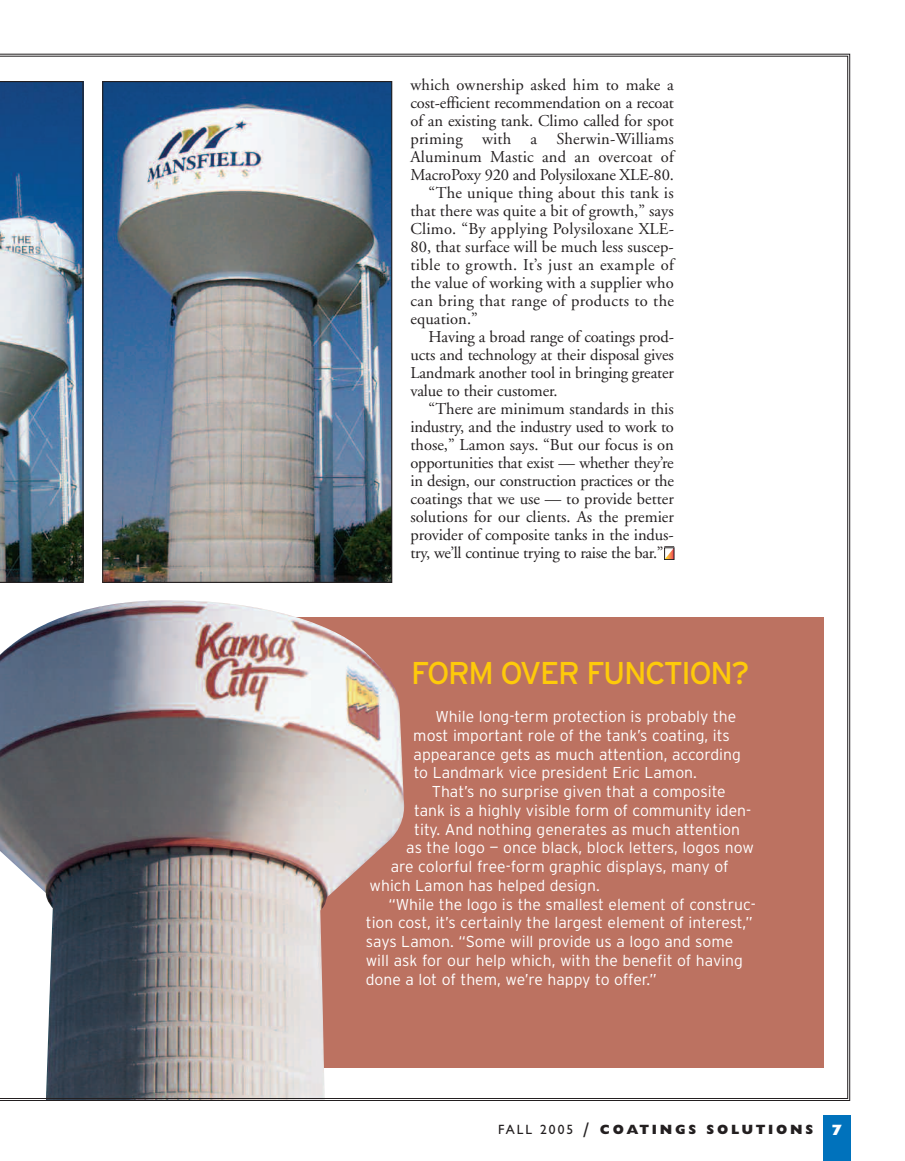
<style>
.page{position:relative;width:905px;height:1161px;background:#fff}
.page>*{position:absolute;margin:0;border:0;box-sizing:border-box;transform-origin:0 0}
.t1{font:31.5px "Interstate";letter-spacing:-.045em;color:#feca0a}
.t2{font:16.5px "Adobe Garamond";letter-spacing:-.005em;color:#231f20}
.t3{font:16.5px "Adobe Garamond";letter-spacing:.015em;color:#231f20}
.t4{font:16.5px "Adobe Garamond";letter-spacing:.025em;color:#231f20}
.t5{font:16.5px "Adobe Garamond";letter-spacing:.02em;color:#231f20}
.t6{font:300 15.75px/18.8px "Interstate";color:#fff}
.t7{font:800 13.5px "Gill Sans";letter-spacing:.205em;color:#231f20}
.s1{font-weight:400}
.s2{font-weight:400;font-size:21px}
.s3{font-size:15px;color:#fff}
</style>
<div class="page">
<div style="left:823px;top:1115px;width:27px;height:46px;background:#0072bc"></div>
<img style="left:0;top:56px;width:848px;height:1043px">
<p class="t2" style="left:410px;top:78px;width:265px">which ownership asked him to make a</p>
<p class="t2" style="left:410px;top:96px;width:265px">cost-efficient recommendation on a recoat</p>
<p class="t2" style="left:410px;top:114px;width:265px">of an existing tank. Climo called for spot</p>
<p class="t2" style="left:410px;top:132px;width:265px">priming with a Sherwin-Williams</p>
<p class="t2" style="left:410px;top:150px;width:265px">Aluminum Mastic and an overcoat of</p>
<p class="t2" style="left:410px;top:168px;width:265px">MacroPoxy 920 and Polysiloxane XLE-80.</p>
<p class="t3" style="left:428px;top:186px;width:247px">“The unique thing about this tank is</p>
<p class="t2" style="left:410px;top:204px;width:265px">that there was quite a bit of growth,” says</p>
<p class="t3" style="left:410px;top:222px;width:265px">Climo. “By applying Polysiloxane XLE-</p>
<p class="t2" style="left:410px;top:240px;width:265px">80, that surface will be much less suscep-</p>
<p class="t4" style="left:410px;top:258px;width:265px">tible to growth. It’s just an example of</p>
<p class="t2" style="left:410px;top:276px;width:265px">the value of working with a supplier who</p>
<p class="t5" style="left:410px;top:294px;width:265px">can bring that range of products to the</p>
<p class="t2" style="left:410px;top:312px;width:69px">equation.”</p>
<p class="t2" style="left:428px;top:330px;width:247px">Having a broad range of coatings prod-</p>
<p class="t2" style="left:410px;top:348px;width:265px">ucts and technology at their disposal gives</p>
<p class="t2" style="left:410px;top:366px;width:265px">Landmark another tool in bringing greater</p>
<p class="t2" style="left:410px;top:384px;width:149px">value to their customer.</p>
<p class="t2" style="left:428px;top:402px;width:247px">“There are minimum standards in this</p>
<p class="t2" style="left:410px;top:420px;width:265px">industry, and the industry used to work to</p>
<p class="t2" style="left:410px;top:438px;width:265px">those,” Lamon says. “But our focus is on</p>
<p class="t2" style="left:410px;top:456px;width:265px">opportunities that exist — whether they’re</p>
<p class="t2" style="left:410px;top:474px;width:265px">in design, our construction practices or the</p>
<p class="t2" style="left:410px;top:492px;width:265px">coatings that we use — to provide better</p>
<p class="t2" style="left:410px;top:510px;width:265px">solutions for our clients. As the premier</p>
<p class="t2" style="left:410px;top:528px;width:265px">provider of composite tanks in the indus-</p>
<p class="t2" style="left:410px;top:546px;width:254px">try, we’ll continue trying to raise the bar.”</p>
<h1 class="t1" style="left:411px;top:655px;width:340px">FORM OVER FUNCTION?</h1>
<p class="t6" style="left:413px;top:707px;width:329px;text-indent:22px">While long-term protection is probably the most important role of the tank’s coating, its appearance gets as much attention, according to Landmark vice president Eric Lamon.</p>
<p class="t6" style="left:432px;top:782px;width:295px">That’s no surprise given that a composite</p>
<p class="t6" style="left:414px;top:801px;width:338px">tank is a highly visible form of community iden-</p>
<p class="t6" style="left:414px;top:820px;width:327px">tity. And nothing generates as much attention</p>
<p class="t6" style="left:406px;top:839px;width:349px">as the logo — once black, block letters, logos now</p>
<p class="t6" style="left:391px;top:857px;width:339px">are colorful free-form graphic displays, many of</p>
<p class="t6" style="left:369px;top:876px;width:232px">which Lamon has helped design.</p>
<p class="t6" style="left:388px;top:895px;width:369px">“While the logo is the smallest element of construc-</p>
<p class="t6" style="left:366px;top:914px;width:389px">tion cost, it’s certainly the largest element of interest,”</p>
<p class="t6" style="left:366px;top:932px;width:369px">says Lamon. “Some will provide us a logo and some</p>
<p class="t6" style="left:366px;top:951px;width:378px">will ask for our help which, with the benefit of having</p>
<p class="t6" style="left:366px;top:970px;width:292px">done a lot of them, we’re happy to offer.”</p>
<p class="t7" style="left:498px;top:1125px;width:345px"><span class="s1">FALL 2005</span> <span class="s2">/</span> COATINGS SOLUTIONS <span class="s3">7</span></p>
</div>
